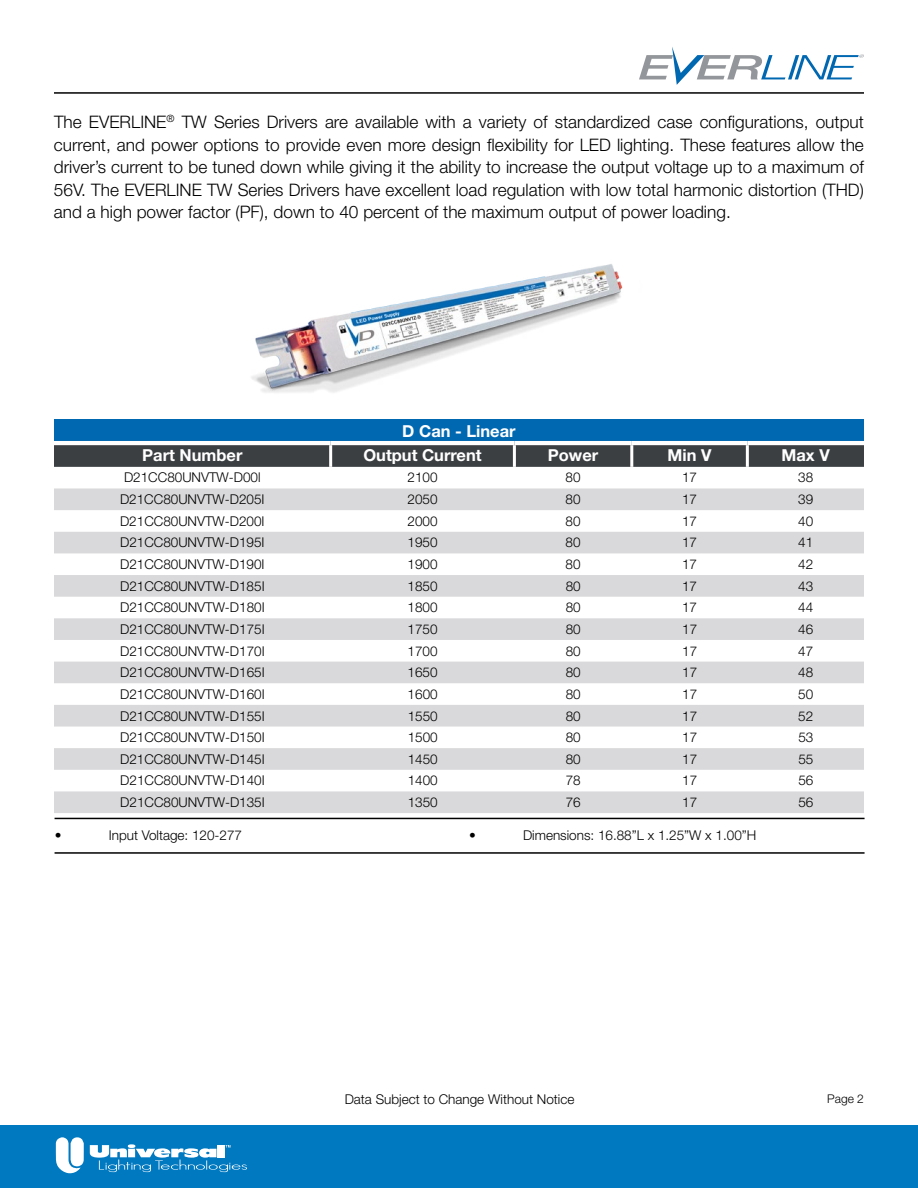
<style>
.page{position:relative;width:918px;height:1188px;background:#fff}
.page>*{position:absolute;margin:0;border:0;box-sizing:border-box;transform-origin:0 0}
.t1{font:300 17.25px/22.5px "Helvetica Neue LT Std";color:#000;text-align:justify}
.t2{font:700 16.5px "Helvetica Neue LT Std";color:#fff}
.t3{font:300 13.5px "Helvetica Neue LT Std";color:#000}
.t4{font:300 12px "Helvetica Neue LT Std";color:#000}
</style>
<div class="page">
<img style="left:251px;top:264px;width:372px;height:129px">
<div style="left:54px;top:419px;width:810px;height:24px;background:#0067b1"></div>
<svg style="left:54px;top:445px;width:810px;height:22px;background:#3e4144"></svg>
<svg style="left:54px;top:488px;width:810px;height:325px;fill:#d9d8da"></svg>
<hr style="left:329px;top:445px;width:3px;height:22px;background:#fff">
<hr style="left:513px;top:445px;width:3px;height:22px;background:#fff">
<hr style="left:630px;top:445px;width:3px;height:22px;background:#fff">
<hr style="left:54px;top:441px;width:277px;height:4px;background:#fff">
<hr style="left:331px;top:441px;width:183px;height:4px;background:#fff">
<hr style="left:514px;top:441px;width:118px;height:4px;background:#fff">
<hr style="left:632px;top:441px;width:115px;height:4px;background:#fff">
<hr style="left:747px;top:441px;width:117px;height:4px;background:#fff">
<hr style="left:746px;top:445px;width:3px;height:22px;background:#fff">
<hr style="left:55px;top:818px;width:810px;height:1px;background:#000">
<hr style="left:55px;top:852px;width:810px;height:2px;background:#000">
<svg style="left:639px;top:47px;width:225px;height:38px"></svg>
<hr style="left:54px;top:92px;width:810px;height:2px;background:#000">
<div style="left:0;top:1125px;width:918px;height:63px;background:#0079c1"></div>
<svg style="left:56px;top:1137px;width:28px;height:36px"></svg>
<svg style="left:90px;top:1144px;width:157px;height:28px"></svg>
<p class="t1" style="left:54px;top:110px;width:811px">The EVERLINE<sup>®</sup> TW Series Drivers are available with a variety of standardized case configurations, output current, and power options to provide even more design flexibility for LED lighting. These features allow the driver’s current to be tuned down while giving it the ability to increase the output voltage up to a maximum of 56V. The EVERLINE TW Series Drivers have excellent load regulation with low total harmonic distortion (THD) and a high power factor (PF), down to 40 percent of the maximum output of power loading.</p>
<p class="t2" style="left:402px;top:421px;width:115px">D Can - Linear</p>
<p class="t2" style="left:142px;top:445px;width:102px">Part Number</p>
<p class="t2" style="left:363px;top:445px;width:120px">Output Current</p>
<p class="t2" style="left:548px;top:445px;width:52px">Power</p>
<p class="t2" style="left:668px;top:445px;width:45px">Min V</p>
<p class="t2" style="left:782px;top:445px;width:50px">Max V</p>
<p class="t3" style="left:124px;top:469px;width:138px">D21CC80UNVTW-D00l</p>
<p class="t3" style="left:408px;top:469px;width:32px">2100</p>
<p class="t3" style="left:566px;top:469px;width:17px">80</p>
<p class="t3" style="left:682px;top:469px;width:17px">17</p>
<p class="t3" style="left:798px;top:469px;width:17px">38</p>
<p class="t3" style="left:120px;top:491px;width:146px">D21CC80UNVTW-D205I</p>
<p class="t3" style="left:408px;top:491px;width:32px">2050</p>
<p class="t3" style="left:566px;top:491px;width:17px">80</p>
<p class="t3" style="left:682px;top:491px;width:17px">17</p>
<p class="t3" style="left:798px;top:491px;width:17px">39</p>
<p class="t3" style="left:120px;top:513px;width:146px">D21CC80UNVTW-D200I</p>
<p class="t3" style="left:408px;top:513px;width:32px">2000</p>
<p class="t3" style="left:566px;top:513px;width:17px">80</p>
<p class="t3" style="left:682px;top:513px;width:17px">17</p>
<p class="t3" style="left:798px;top:513px;width:17px">40</p>
<p class="t3" style="left:120px;top:534px;width:146px">D21CC80UNVTW-D195I</p>
<p class="t3" style="left:408px;top:534px;width:32px">1950</p>
<p class="t3" style="left:566px;top:534px;width:17px">80</p>
<p class="t3" style="left:682px;top:534px;width:17px">17</p>
<p class="t3" style="left:798px;top:534px;width:17px">41</p>
<p class="t3" style="left:120px;top:556px;width:146px">D21CC80UNVTW-D190I</p>
<p class="t3" style="left:408px;top:556px;width:32px">1900</p>
<p class="t3" style="left:566px;top:556px;width:17px">80</p>
<p class="t3" style="left:682px;top:556px;width:17px">17</p>
<p class="t3" style="left:798px;top:556px;width:17px">42</p>
<p class="t3" style="left:120px;top:578px;width:146px">D21CC80UNVTW-D185I</p>
<p class="t3" style="left:408px;top:578px;width:32px">1850</p>
<p class="t3" style="left:566px;top:578px;width:17px">80</p>
<p class="t3" style="left:682px;top:578px;width:17px">17</p>
<p class="t3" style="left:798px;top:578px;width:17px">43</p>
<p class="t3" style="left:120px;top:599px;width:146px">D21CC80UNVTW-D180I</p>
<p class="t3" style="left:408px;top:599px;width:32px">1800</p>
<p class="t3" style="left:566px;top:599px;width:17px">80</p>
<p class="t3" style="left:682px;top:599px;width:17px">17</p>
<p class="t3" style="left:798px;top:599px;width:17px">44</p>
<p class="t3" style="left:120px;top:621px;width:146px">D21CC80UNVTW-D175I</p>
<p class="t3" style="left:408px;top:621px;width:32px">1750</p>
<p class="t3" style="left:566px;top:621px;width:17px">80</p>
<p class="t3" style="left:682px;top:621px;width:17px">17</p>
<p class="t3" style="left:798px;top:621px;width:17px">46</p>
<p class="t3" style="left:120px;top:643px;width:146px">D21CC80UNVTW-D170I</p>
<p class="t3" style="left:408px;top:643px;width:32px">1700</p>
<p class="t3" style="left:566px;top:643px;width:17px">80</p>
<p class="t3" style="left:682px;top:643px;width:17px">17</p>
<p class="t3" style="left:798px;top:643px;width:17px">47</p>
<p class="t3" style="left:120px;top:664px;width:146px">D21CC80UNVTW-D165I</p>
<p class="t3" style="left:408px;top:664px;width:32px">1650</p>
<p class="t3" style="left:566px;top:664px;width:17px">80</p>
<p class="t3" style="left:682px;top:664px;width:17px">17</p>
<p class="t3" style="left:798px;top:664px;width:17px">48</p>
<p class="t3" style="left:120px;top:686px;width:146px">D21CC80UNVTW-D160I</p>
<p class="t3" style="left:408px;top:686px;width:32px">1600</p>
<p class="t3" style="left:566px;top:686px;width:17px">80</p>
<p class="t3" style="left:682px;top:686px;width:17px">17</p>
<p class="t3" style="left:798px;top:686px;width:17px">50</p>
<p class="t3" style="left:120px;top:707px;width:146px">D21CC80UNVTW-D155I</p>
<p class="t3" style="left:408px;top:707px;width:32px">1550</p>
<p class="t3" style="left:566px;top:707px;width:17px">80</p>
<p class="t3" style="left:682px;top:707px;width:17px">17</p>
<p class="t3" style="left:798px;top:707px;width:17px">52</p>
<p class="t3" style="left:120px;top:729px;width:146px">D21CC80UNVTW-D150I</p>
<p class="t3" style="left:408px;top:729px;width:32px">1500</p>
<p class="t3" style="left:566px;top:729px;width:17px">80</p>
<p class="t3" style="left:682px;top:729px;width:17px">17</p>
<p class="t3" style="left:798px;top:729px;width:17px">53</p>
<p class="t3" style="left:120px;top:751px;width:146px">D21CC80UNVTW-D145I</p>
<p class="t3" style="left:408px;top:751px;width:32px">1450</p>
<p class="t3" style="left:566px;top:751px;width:17px">80</p>
<p class="t3" style="left:682px;top:751px;width:17px">17</p>
<p class="t3" style="left:798px;top:751px;width:17px">55</p>
<p class="t3" style="left:120px;top:772px;width:146px">D21CC80UNVTW-D140I</p>
<p class="t3" style="left:408px;top:772px;width:32px">1400</p>
<p class="t3" style="left:566px;top:772px;width:17px">78</p>
<p class="t3" style="left:682px;top:772px;width:17px">17</p>
<p class="t3" style="left:798px;top:772px;width:17px">56</p>
<p class="t3" style="left:120px;top:794px;width:146px">D21CC80UNVTW-D135I</p>
<p class="t3" style="left:408px;top:794px;width:32px">1350</p>
<p class="t3" style="left:566px;top:794px;width:17px">76</p>
<p class="t3" style="left:682px;top:794px;width:17px">17</p>
<p class="t3" style="left:798px;top:794px;width:17px">56</p>
<p class="t3" style="left:55px;top:827px;width:8px">•</p>
<p class="t3" style="left:109px;top:827px;width:135px">Input Voltage: 120-277</p>
<p class="t3" style="left:469px;top:827px;width:8px">•</p>
<p class="t3" style="left:523px;top:827px;width:235px">Dimensions: 16.88”L x 1.25”W x 1.00”H</p>
<p class="t3" style="left:345px;top:1091px;width:231px">Data Subject to Change Without Notice</p>
<p class="t4" style="left:827px;top:1091px;width:38px">Page 2</p>
</div>
